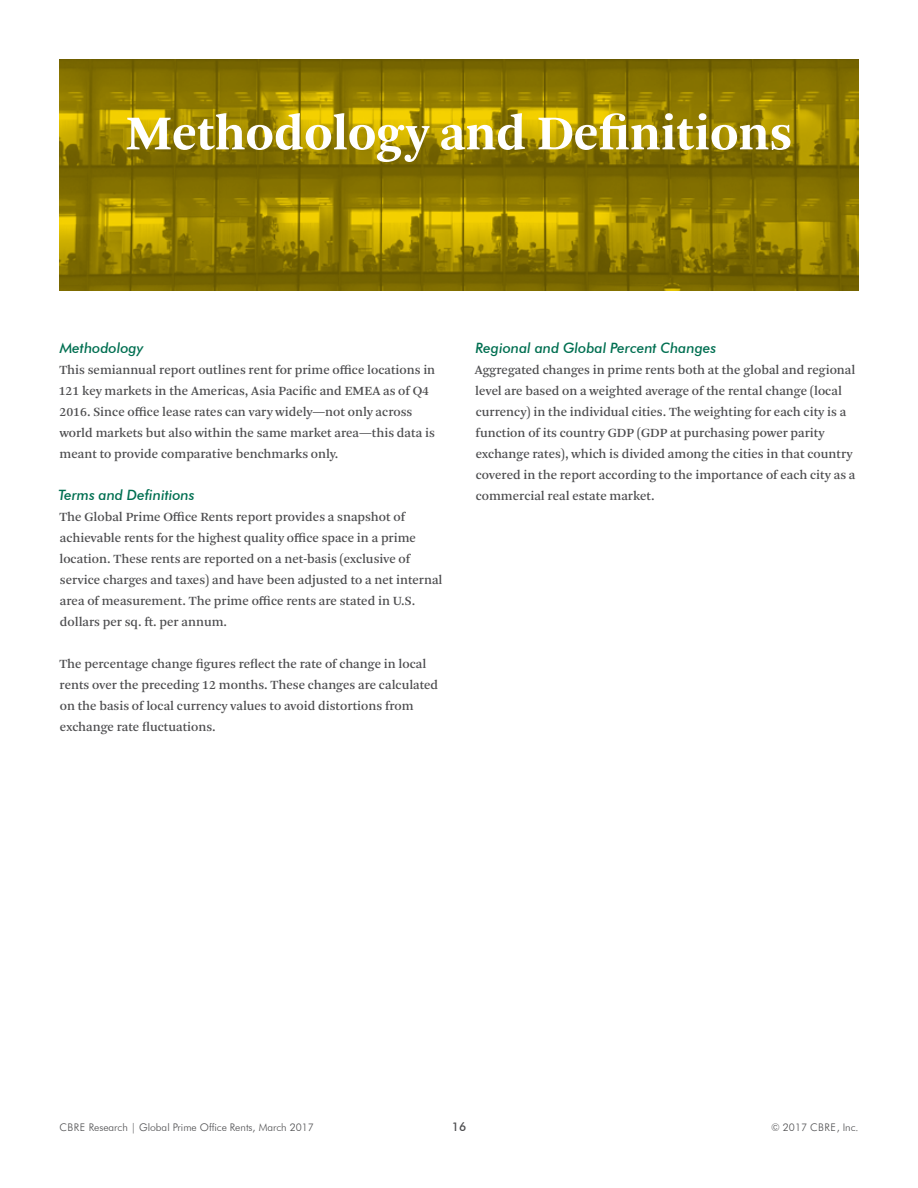
<style>
.page{position:relative;width:918px;height:1188px;background:#fff}
.page>*{position:absolute;margin:0;border:0;box-sizing:border-box;transform-origin:0 0}
.t1{font:700 51px "Arnhem Pro";color:#fff}
.t2{font:italic 500 14.25px "Futura BT";color:#006f51}
.t3{font:13.2px/21px "Arnhem Pro";color:#4d4d4f}
.t4{font:500 12px "Futura BT";color:#4d4d4f}
.t5{font:300 10.5px "Futura BT";color:#4d4d4f}
</style>
<div class="page">
<svg style="left:59px;top:59px;width:800px;height:231px;background:#917b00"></svg>
<h1 class="t1" style="left:126px;top:100px;width:667px">Methodology and Definitions</h1>
<p class="t2" style="left:60px;top:340px;width:85px">Methodology</p>
<p class="t3" style="left:59px;top:360px;width:378px">This semiannual report outlines rent for prime office locations in 121 key markets in the Americas, Asia Pacific and EMEA as of Q4<br>2016. Since office lease rates can vary widely—not only across world markets but also within the same market area—this data is meant to provide comparative benchmarks only.</p>
<p class="t2" style="left:58px;top:487px;width:138px">Terms and Definitions</p>
<p class="t3" style="left:59px;top:507px;width:385px">The Global Prime Office Rents report provides a snapshot of achievable rents for the highest quality office space in a prime location. These rents are reported on a net-basis (exclusive of service charges and taxes) and have been adjusted to a net internal area of measurement. The prime office rents are stated in U.S. dollars per sq. ft. per annum.</p>
<p class="t3" style="left:59px;top:654px;width:380px">The percentage change figures reflect the rate of change in local rents over the preceding 12 months. These changes are calculated on the basis of local currency values to avoid distortions from exchange rate fluctuations.</p>
<p class="t2" style="left:476px;top:340px;width:242px">Regional and Global Percent Changes</p>
<p class="t3" style="left:475px;top:360px;width:382px">Aggregated changes in prime rents both at the global and regional level are based on a weighted average of the rental change (local currency) in the individual cities. The weighting for each city is a function of its country GDP (GDP at purchasing power parity exchange rates), which is divided among the cities in that country covered in the report according to the importance of each city as a commercial real estate market.</p>
<p class="t5" style="left:59px;top:1121px;width:256px">CBRE Research | Global Prime Office Rents, March 2017</p>
<p class="t4" style="left:452px;top:1119px;width:16px">16</p>
<p class="t5" style="left:771px;top:1121px;width:89px">© 2017 CBRE, Inc.</p>
</div>
